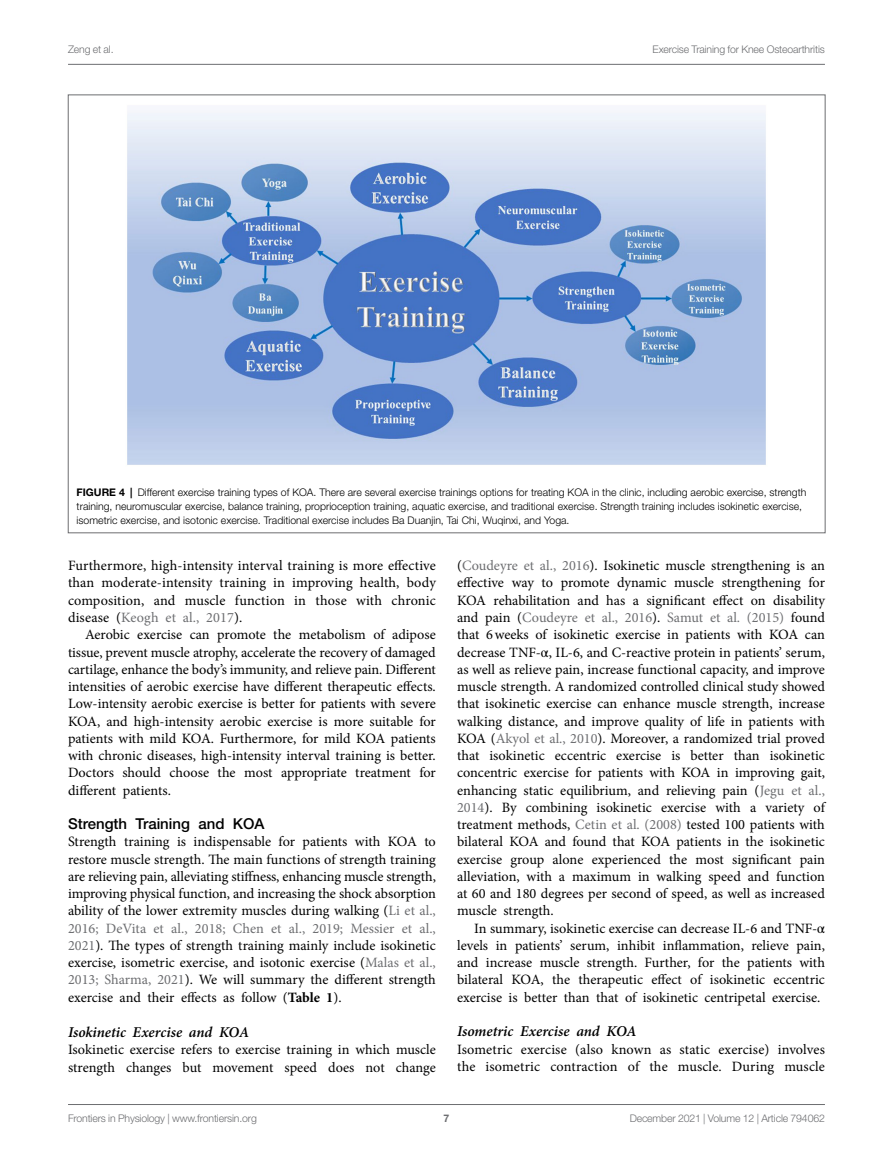
<style>
.page{position:relative;width:893px;height:1170px;background:#fff}
.page>*{position:absolute;margin:0;border:0;box-sizing:border-box;transform-origin:0 0}
.HEAD_4{font:italic 600 15px "Minion Pro";color:#000}
.HEAD_3{font:500 15px "Helvetica Neue LT Std";color:#000}
.TEXT_FLUSH{font:14.25px/17.2px "Minion Pro";color:#000;text-align:justify}
.TEXT{font:14.25px/17.2px "Minion Pro";color:#000;text-align:justify}
.FIG_LEG{font:300 10.5px/14.2px "Helvetica Neue LT Std";color:#000}
.t1{font:300 10.5px "Helvetica Neue LT Std";letter-spacing:-.015em;color:#6d6e71}
.t2{font:700 10.5px "Helvetica Neue LT Std";color:#6d6e71}
.s1{font-weight:700}
.s2{color:#6d6e71}
.s3{font-family:"STIX General"}
</style>
<div class="page">
<hr style="left:68px;top:64px;width:757px;height:1px;background:#6d6e71">
<hr style="left:68px;top:1104px;width:757px;height:1px;background:#6d6e71">
<img style="left:127px;top:112px;width:639px;height:353px">
<p class="t1" style="left:68px;top:42px;width:47px">Zeng et al.</p>
<p class="t1" style="left:653px;top:42px;width:174px">Exercise Training for Knee Osteoarthritis</p>
<p class="FIG_LEG" style="left:77px;top:484px;width:731px"><span class="s1">FIGURE 4 |</span> Different exercise training types of KOA. There are several exercise trainings options for treating KOA in the clinic, including aerobic exercise, strength training, neuromuscular exercise, balance training, proprioception training, aquatic exercise, and traditional exercise. Strength training includes isokinetic exercise, isometric exercise, and isotonic exercise. Traditional exercise includes Ba Duanjin, Tai Chi, Wuqinxi, and Yoga.</p>
<p class="TEXT_FLUSH" style="left:68px;top:557px;width:369px">Furthermore, high-intensity interval training is more effective than moderate-intensity training in improving health, body composition, and muscle function in those with chronic disease (<span class="s2">Keogh et al., 2017</span>).</p>
<p class="TEXT" style="left:68px;top:626px;width:369px;text-indent:17px">Aerobic exercise can promote the metabolism of adipose tissue, prevent muscle atrophy, accelerate the recovery of damaged cartilage, enhance the body’s immunity, and relieve pain. Different intensities of aerobic exercise have different therapeutic effects.<br>Low-intensity aerobic exercise is better for patients with severe KOA, and high-intensity aerobic exercise is more suitable for patients with mild KOA. Furthermore, for mild KOA patients with chronic diseases, high-intensity interval training is better.<br>Doctors should choose the most appropriate treatment for different patients.</p>
<p class="HEAD_3" style="left:68px;top:814px;width:198px">Strength Training and KOA</p>
<p class="TEXT_FLUSH" style="left:68px;top:833px;width:369px">Strength training is indispensable for patients with KOA to restore muscle strength. The main functions of strength training are relieving pain, alleviating stiffness, enhancing muscle strength, improving physical function, and increasing the shock absorption ability of the lower extremity muscles during walking (<span class="s2">Li et al., 2016; DeVita et al., 2018; Chen et al., 2019; Messier et al., 2021</span>). The types of strength training mainly include isokinetic exercise, isometric exercise, and isotonic exercise (<span class="s2">Malas et al., 2013; Sharma, 2021</span>). We will summary the different strength exercise and their effects as follow (<span class="s1">Table 1</span>).</p>
<p class="HEAD_4" style="left:68px;top:1023px;width:183px">Isokinetic Exercise and KOA</p>
<p class="TEXT_FLUSH" style="left:68px;top:1041px;width:369px">Isokinetic exercise refers to exercise training in which muscle strength changes but movement speed does not change</p>
<p class="TEXT_FLUSH" style="left:457px;top:557px;width:369px">(<span class="s2">Coudeyre et al., 2016</span>). Isokinetic muscle strengthening is an effective way to promote dynamic muscle strengthening for KOA rehabilitation and has a significant effect on disability and pain (<span class="s2">Coudeyre et al., 2016</span>). <span class="s2">Samut et al. (2015)</span> found that 6weeks of isokinetic exercise in patients with KOA can decrease TNF-<span class="s3">α</span>, IL-6, and C-reactive protein in patients’ serum, as well as relieve pain, increase functional capacity, and improve muscle strength. A randomized controlled clinical study showed that isokinetic exercise can enhance muscle strength, increase walking distance, and improve quality of life in patients with KOA (<span class="s2">Akyol et al., 2010</span>). Moreover, a randomized trial proved that isokinetic eccentric exercise is better than isokinetic concentric exercise for patients with KOA in improving gait, enhancing static equilibrium, and relieving pain (<span class="s2">Jegu et al., 2014</span>). By combining isokinetic exercise with a variety of treatment methods, <span class="s2">Cetin et al. (2008)</span> tested 100 patients with bilateral KOA and found that KOA patients in the isokinetic exercise group alone experienced the most significant pain alleviation, with a maximum in walking speed and function at 60 and 180 degrees per second of speed, as well as increased muscle strength.</p>
<p class="TEXT" style="left:457px;top:919px;width:369px;text-indent:17px">In summary, isokinetic exercise can decrease IL-6 and TNF-<span class="s3">α </span>levels in patients’ serum, inhibit inflammation, relieve pain, and increase muscle strength. Further, for the patients with bilateral KOA, the therapeutic effect of isokinetic eccentric exercise is better than that of isokinetic centripetal exercise.</p>
<p class="HEAD_4" style="left:457px;top:1022px;width:181px">Isometric Exercise and KOA</p>
<p class="TEXT_FLUSH" style="left:457px;top:1040px;width:369px">Isometric exercise (also known as static exercise) involves the isometric contraction of the muscle. During muscle</p>
<p class="t1" style="left:68px;top:1111px;width:190px">Frontiers in Physiology | www.frontiersin.org</p>
<p class="t2" style="left:444px;top:1111px;width:7px">7</p>
<p class="t1" style="left:630px;top:1111px;width:197px">December 2021 | Volume 12 | Article 794062</p>
</div>
